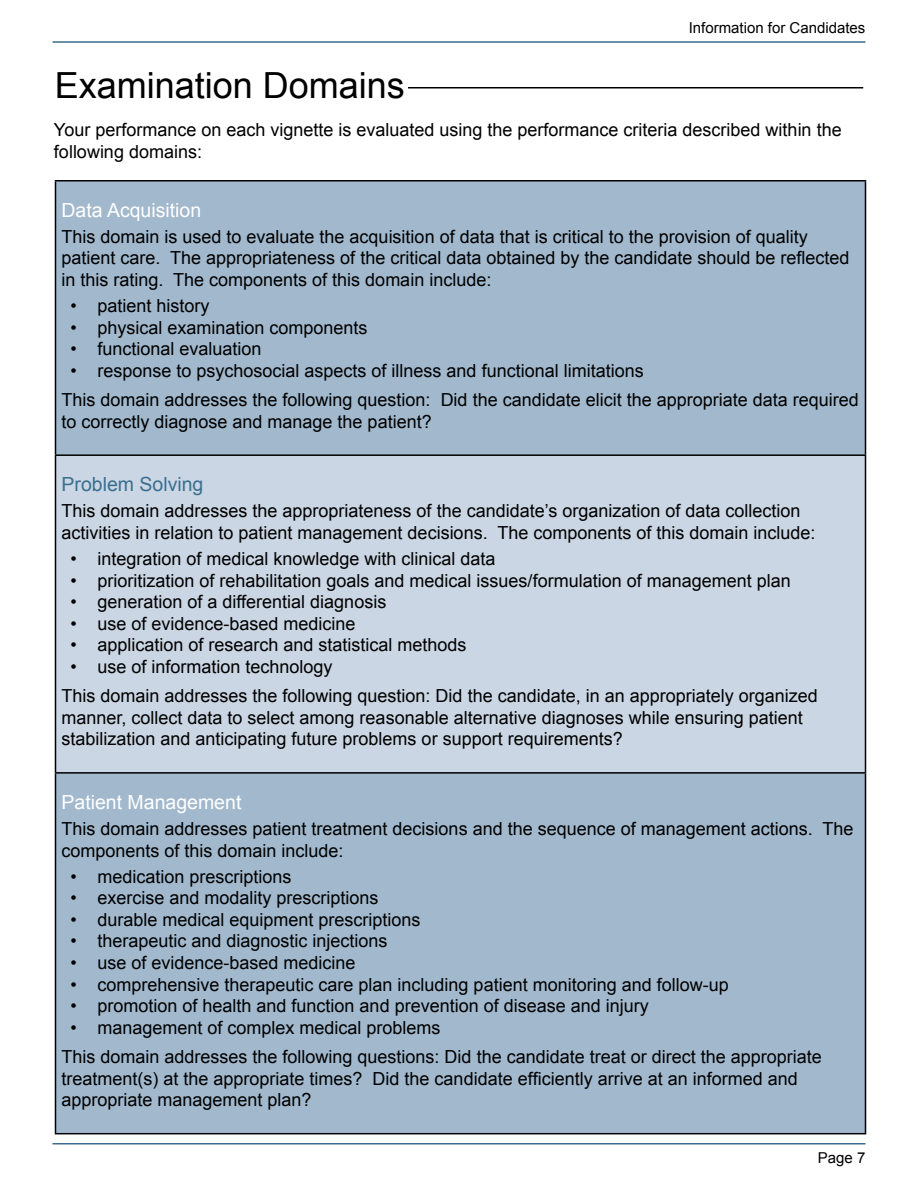
<style>
.page{position:relative;width:918px;height:1188px;background:#fff}
.page>*{position:absolute;margin:0;border:0;box-sizing:border-box;transform-origin:0 0}
.t1{font:36px "Arial";color:#000}
.t2{font:19.5px "Arial";color:#fff}
.t3{font:19.5px "Arial";color:#3b6e8f}
.t4{font:18px/21.6px "Arial";color:#000}
.t5{font:15px "Arial";color:#000}
</style>
<div class="page">
<hr style="left:52px;top:41px;width:814px;height:2px;background:#3b6e8f">
<hr style="left:52px;top:1143px;width:814px;height:1px;background:#3b6e8f">
<hr style="left:408px;top:87px;width:455px;height:1px;background:#000">
<div style="left:56px;top:182px;width:809px;height:951px;background:#a1b8cd"></div>
<div style="left:56px;top:455px;width:810px;height:318px;background:#cad6e3"></div>
<hr style="left:55px;top:456px;width:1px;height:316px;background:#000">
<hr style="left:865px;top:456px;width:1px;height:316px;background:#000">
<hr style="left:55px;top:772px;width:811px;height:2px;background:#000">
<hr style="left:55px;top:774px;width:1px;height:359px;background:#000">
<hr style="left:865px;top:774px;width:1px;height:359px;background:#000">
<hr style="left:55px;top:1133px;width:811px;height:1px;background:#000">
<hr style="left:55px;top:180px;width:811px;height:2px;background:#000">
<hr style="left:55px;top:454px;width:811px;height:2px;background:#000">
<hr style="left:55px;top:182px;width:1px;height:272px;background:#000">
<hr style="left:865px;top:182px;width:1px;height:272px;background:#000">
<h1 class="t1" style="left:55px;top:62px;width:352px">Examination Domains</h1>
<p class="t5" style="left:689px;top:18px;width:178px">Information for Candidates</p>
<p class="t4" style="left:54px;top:119px;width:789px">Your performance on each vignette is evaluated using the performance criteria described within the following domains:</p>
<p class="t2" style="left:62px;top:197px;width:141px">Data Acquisition</p>
<p class="t4" style="left:62px;top:226px;width:790px">This domain is used to evaluate the acquisition of data that is critical to the provision of quality patient care. The appropriateness of the critical data obtained by the candidate should be reflected in this rating. The components of this domain include:</p>
<p class="t4" style="left:70px;top:295px;width:141px">• patient history</p>
<p class="t4" style="left:70px;top:317px;width:299px">• physical examination components</p>
<p class="t4" style="left:70px;top:338px;width:193px">• functional evaluation</p>
<p class="t4" style="left:62px;top:356px;width:799px;line-height:29.1px;text-indent:9px">• response to psychosocial aspects of illness and functional limitations<br>This domain addresses the following question: Did the candidate elicit the appropriate data required</p>
<p class="t4" style="left:62px;top:411px;width:372px">to correctly diagnose and manage the patient?</p>
<p class="t3" style="left:62px;top:472px;width:143px">Problem Solving</p>
<p class="t4" style="left:62px;top:500px;width:756px">This domain addresses the appropriateness of the candidate’s organization of data collection activities in relation to patient management decisions. The components of this domain include:</p>
<p class="t4" style="left:70px;top:548px;width:427px">• integration of medical knowledge with clinical data</p>
<p class="t4" style="left:70px;top:570px;width:722px">• prioritization of rehabilitation goals and medical issues/formulation of management plan</p>
<p class="t4" style="left:70px;top:591px;width:317px">• generation of a differential diagnosis</p>
<p class="t4" style="left:70px;top:613px;width:287px">• use of evidence-based medicine</p>
<p class="t4" style="left:70px;top:634px;width:398px">• application of research and statistical methods</p>
<p class="t4" style="left:62px;top:652px;width:758px;line-height:29.1px;text-indent:9px">• use of information technology<br>This domain addresses the following question: Did the candidate, in an appropriately organized</p>
<p class="t4" style="left:62px;top:707px;width:743px">manner, collect data to select among reasonable alternative diagnoses while ensuring patient stabilization and anticipating future problems or support requirements?</p>
<p class="t2" style="left:62px;top:789px;width:181px">Patient Management</p>
<p class="t4" style="left:62px;top:818px;width:794px">This domain addresses patient treatment decisions and the sequence of management actions. The components of this domain include:</p>
<p class="t4" style="left:70px;top:866px;width:223px">• medication prescriptions</p>
<p class="t4" style="left:70px;top:887px;width:310px">• exercise and modality prescriptions</p>
<p class="t4" style="left:70px;top:909px;width:352px">• durable medical equipment prescriptions</p>
<p class="t4" style="left:70px;top:930px;width:319px">• therapeutic and diagnostic injections</p>
<p class="t4" style="left:70px;top:952px;width:287px">• use of evidence-based medicine</p>
<p class="t4" style="left:70px;top:974px;width:660px">• comprehensive therapeutic care plan including patient monitoring and follow-up</p>
<p class="t4" style="left:70px;top:995px;width:580px">• promotion of health and function and prevention of disease and injury</p>
<p class="t4" style="left:62px;top:1013px;width:762px;line-height:29.1px;text-indent:9px">• management of complex medical problems<br>This domain addresses the following questions: Did the candidate treat or direct the appropriate</p>
<p class="t4" style="left:62px;top:1068px;width:738px">treatment(s) at the appropriate times? Did the candidate efficiently arrive at an informed and appropriate management plan?</p>
<p class="t5" style="left:818px;top:1148px;width:49px">Page 7</p>
</div>
